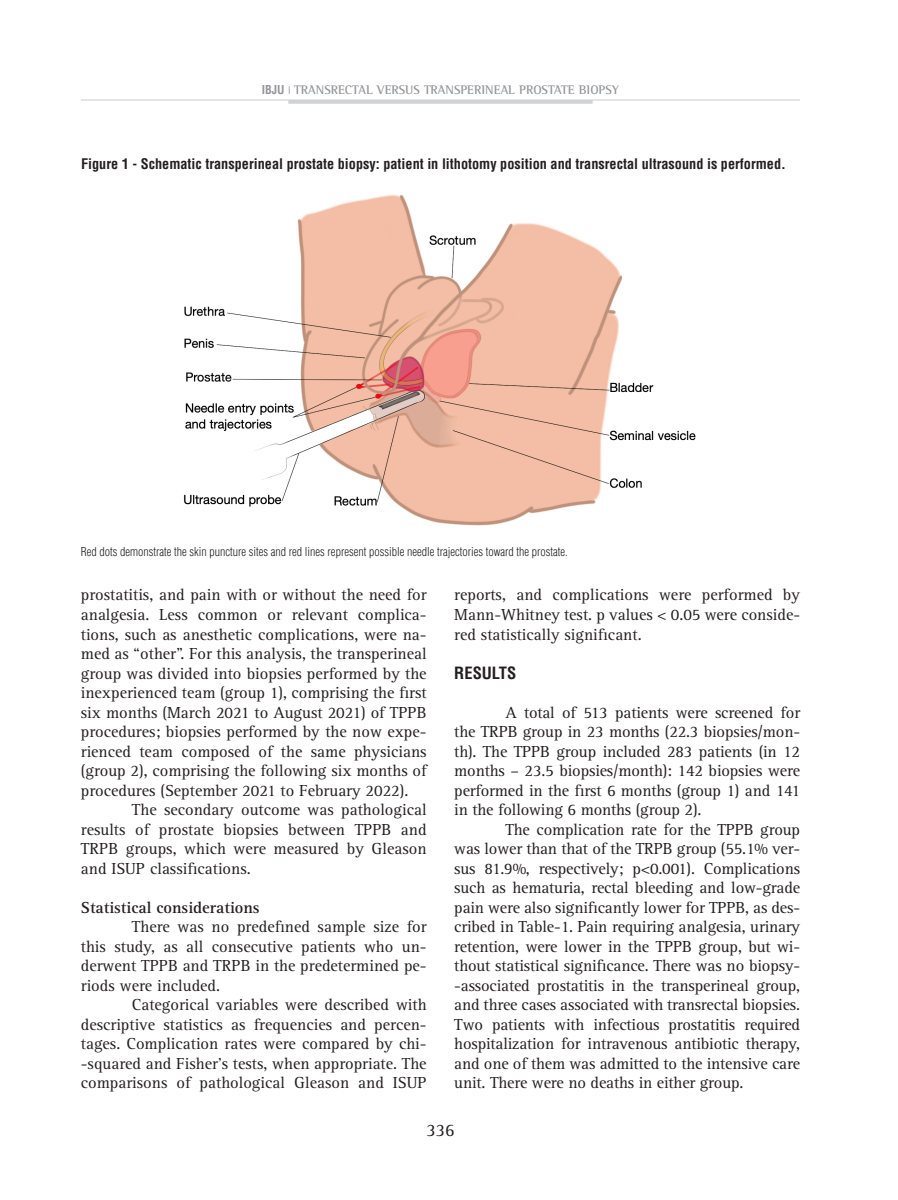
<style>
.page{position:relative;width:898px;height:1200px;background:#fff}
.page>*{position:absolute;margin:0;border:0;box-sizing:border-box;transform-origin:0 0}
.t1{font:18px "Rotis Serif";color:#231f20}
.TEXTO_ARTIGO{font:16.5px/19.5px "Rotis Serif";color:#231f20;text-align:justify}
.SUB_MARCADORES{font:700 16.5px "Rotis Serif";color:#231f20}
.MARCADORES{font:700 condensed 16.5px "Helvetica";color:#231f20}
.TITULO_TABELAS_E_FIG{font:700 condensed 14.25px "Helvetica";color:#231f20}
.t2{font:700 12.75px "Rotis Semi Serif";color:#939598}
.LEG_TABELAS_E_FIGURA{font:300 condensed 12px "Helvetica";color:#231f20}
.s1{font-family:"Helvetica";font-stretch:condensed;font-size:12px}
</style>
<div class="page">
<hr style="left:81px;top:99px;width:718px;height:2px;background:#dcdddf">
<hr style="left:288px;top:100px;width:304px;height:4px;background:#d1d2d4">
<img style="left:184px;top:194px;width:512px;height:332px">
<p class="t2" style="left:261px;top:82px;width:359px"><span class="s1">IBJU</span> <sup>|</sup> TRANSRECTAL VERSUS TRANSPERINEAL PROSTATE BIOPSY</p>
<p class="TITULO_TABELAS_E_FIG" style="left:81px;top:155px;width:706px">Figure 1 - Schematic transperineal prostate biopsy: patient in lithotomy position and transrectal ultrasound is performed.</p>
<p class="LEG_TABELAS_E_FIGURA" style="left:81px;top:544px;width:488px">Red dots demonstrate the skin puncture sites and red lines represent possible needle trajectories toward the prostate.</p>
<p class="TEXTO_ARTIGO" style="left:81px;top:585px;width:347px">prostatitis, and pain with or without the need for analgesia. Less common or relevant complica&shy;tions, such as anesthetic complications, were na&shy;med as “other”. For this analysis, the transperineal group was divided into biopsies performed by the inexperienced team (group 1), comprising the first six months (March 2021 to August 2021) of TPPB procedures; biopsies performed by the now expe&shy;rienced team composed of the same physicians (group 2), comprising the following six months of procedures (September 2021 to February 2022).</p>
<p class="TEXTO_ARTIGO" style="left:81px;top:800px;width:347px;text-indent:51px">The secondary outcome was pathological results of prostate biopsies between TPPB and TRPB groups, which were measured by Gleason and ISUP classifications.</p>
<p class="SUB_MARCADORES" style="left:81px;top:897px;width:180px">Statistical considerations</p>
<p class="TEXTO_ARTIGO" style="left:81px;top:917px;width:347px;text-indent:51px">There was no predefined sample size for this study, as all consecutive patients who un&shy;derwent TPPB and TRPB in the predetermined pe&shy;riods were included.</p>
<p class="TEXTO_ARTIGO" style="left:81px;top:995px;width:347px;text-indent:51px">Categorical variables were described with descriptive statistics as frequencies and percen&shy;tages. Complication rates were compared by chi--squared and Fisher’s tests, when appropriate. The comparisons of pathological Gleason and ISUP</p>
<p class="TEXTO_ARTIGO" style="left:454px;top:585px;width:347px">reports, and complications were performed by Mann-Whitney test. p values &lt; 0.05 were conside&shy;red statistically significant.</p>
<p class="MARCADORES" style="left:454px;top:662px;width:64px">RESULTS</p>
<p class="TEXTO_ARTIGO" style="left:454px;top:702px;width:347px;text-indent:51px">A total of 513 patients were screened for the TRPB group in 23 months (22.3 biopsies/mon&shy;th). The TPPB group included 283 patients (in 12 months – 23.5 biopsies/month): 142 biopsies were performed in the first 6 months (group 1) and 141 in the following 6 months (group 2).</p>
<p class="TEXTO_ARTIGO" style="left:454px;top:819px;width:347px;text-indent:51px">The complication rate for the TPPB group was lower than that of the TRPB group (55.1% ver&shy;sus 81.9%, respectively; p&lt;0.001). Complications such as hematuria, rectal bleeding and low-grade pain were also significantly lower for TPPB, as des&shy;cribed in Table-1. Pain requiring analgesia, urinary retention, were lower in the TPPB group, but wi&shy;thout statistical significance. There was no biopsy--associated prostatitis in the transperineal group, and three cases associated with transrectal biopsies.<br>Two patients with infectious prostatitis required hospitalization for intravenous antibiotic therapy, and one of them was admitted to the intensive care unit. There were no deaths in either group.</p>
<p class="t1" style="left:426px;top:1119px;width:30px">336</p>
</div>
